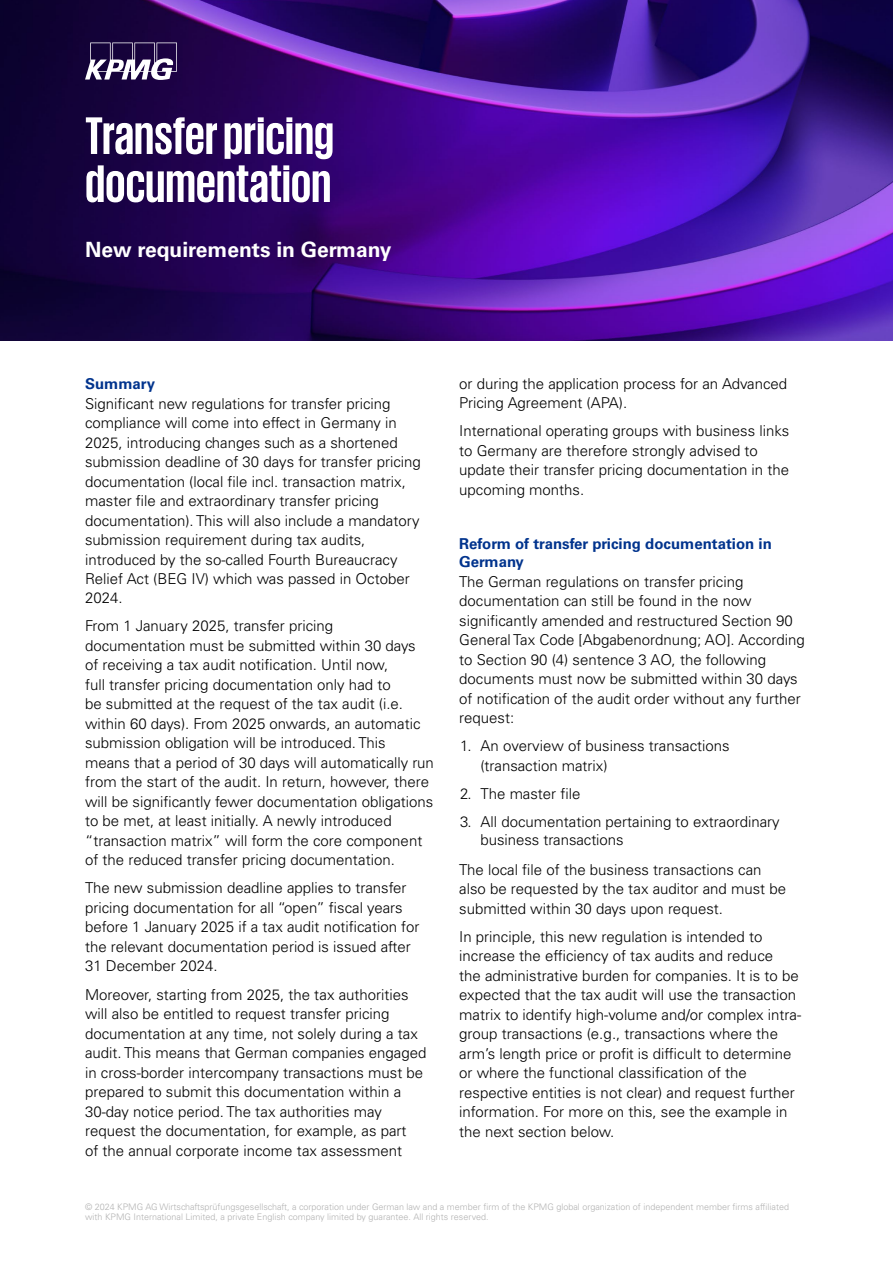
<style>
.page{position:relative;width:893px;height:1263px;background:#fff}
.page>*{position:absolute;margin:0;border:0;box-sizing:border-box;transform-origin:0 0}
.t1{font:700 54px/48px "KPMG";color:#fff}
.t2{font:700 21px "Univers LT Std";color:#fff}
.t3{font:300 15px/19.5px "Univers LT Std";color:#000}
.t4{font:700 15px/18px "Univers LT Std";color:#00338d}
.t5{font:300 9px/10.8px "Univers LT Std";color:#b2b2b2}
</style>
<div class="page">
<img style="left:0;top:0;width:893px;height:340px">
<svg style="left:85px;top:43px;width:92px;height:37px"></svg>
<h1 class="t1" style="left:85px;top:110px;width:250px">Transfer pricing documentation</h1>
<h2 class="t2" style="left:85px;top:238px;width:308px">New requirements in Germany</h2>
<p class="t4" style="left:85px;top:375px;width:72px">Summary</p>
<p class="t3" style="left:85px;top:394px;width:337px">Significant new regulations for transfer pricing compliance will come into effect in Germany in 2025, introducing changes such as a shortened submission deadline of 30 days for transfer pricing documentation (local file incl. transaction matrix, master file and extraordinary transfer pricing documentation). This will also include a mandatory submission requirement during tax audits, introduced by the so-called Fourth Bureaucracy Relief Act (BEG IV) which was passed in October 2024.</p>
<p class="t3" style="left:85px;top:616px;width:350px">From 1 January 2025, transfer pricing documentation must be submitted within 30 days<br>of receiving a tax audit notification. Until now,<br>full transfer pricing documentation only had to<br>be submitted at the request of the tax audit (i.e. within 60 days). From 2025 onwards, an automatic submission obligation will be introduced. This means that a period of 30 days will automatically run from the start of the audit. In return, however, there will be significantly fewer documentation obligations to be met, at least initially. A newly introduced “transaction matrix” will form the core component of the reduced transfer pricing documentation.</p>
<p class="t3" style="left:85px;top:878px;width:336px">The new submission deadline applies to transfer pricing documentation for all “open” fiscal years before 1 January 2025 if a tax audit notification for the relevant documentation period is issued after 31 December 2024.</p>
<p class="t3" style="left:85px;top:984px;width:343px">Moreover, starting from 2025, the tax authorities will also be entitled to request transfer pricing documentation at any time, not solely during a tax audit. This means that German companies engaged in cross-border intercompany transactions must be prepared to submit this documentation within a 30-day notice period. The tax authorities may request the documentation, for example, as part<br>of the annual corporate income tax assessment</p>
<p class="t3" style="left:459px;top:374px;width:330px">or during the application process for an Advanced<br>Pricing Agreement (APA).</p>
<p class="t3" style="left:459px;top:421px;width:332px">International operating groups with business links to Germany are therefore strongly advised to update their transfer pricing documentation in the upcoming months.</p>
<p class="t4" style="left:459px;top:535px;width:314px">Reform of transfer pricing documentation in<br>Germany</p>
<p class="t3" style="left:459px;top:572px;width:347px">The German regulations on transfer pricing documentation can still be found in the now significantly amended and restructured Section 90<br>General Tax Code [Abgabenordnung; AO]. According to Section 90 (4) sentence 3 AO, the following documents must now be submitted within 30 days of notification of the audit order without any further request:</p>
<p class="t3" style="left:480px;top:736px;width:251px;text-indent:-20px">1. An overview of business transactions (transaction matrix)</p>
<p class="t3" style="left:460px;top:784px;width:122px">2. The master file</p>
<p class="t3" style="left:480px;top:812px;width:301px;line-height:18.9px;text-indent:-20px">3. All documentation pertaining to extraordinary business transactions</p>
<p class="t3" style="left:459px;top:859px;width:328px">The local file of the business transactions can also be requested by the tax auditor and must be submitted within 30 days upon request.</p>
<p class="t3" style="left:459px;top:926px;width:343px">In principle, this new regulation is intended to increase the efficiency of tax audits and reduce<br>the administrative burden for companies. It is to be expected that the tax audit will use the transaction matrix to identify high-volume and/or complex intra&shy;group transactions (e.g., transactions where the arm’s length price or profit is difficult to determine or where the functional classification of the respective entities is not clear) and request further information. For more on this, see the example in the next section below.</p>
<p class="t5" style="left:85px;top:1201px;width:706px">© 2024 KPMG AG Wirtschaftsprüfungsgesellschaft, a corporation under German law and a member firm of the KPMG global organization of independent member firms affiliated with KPMG International Limited, a private English company limited by guarantee. All rights reserved.</p>
</div>
